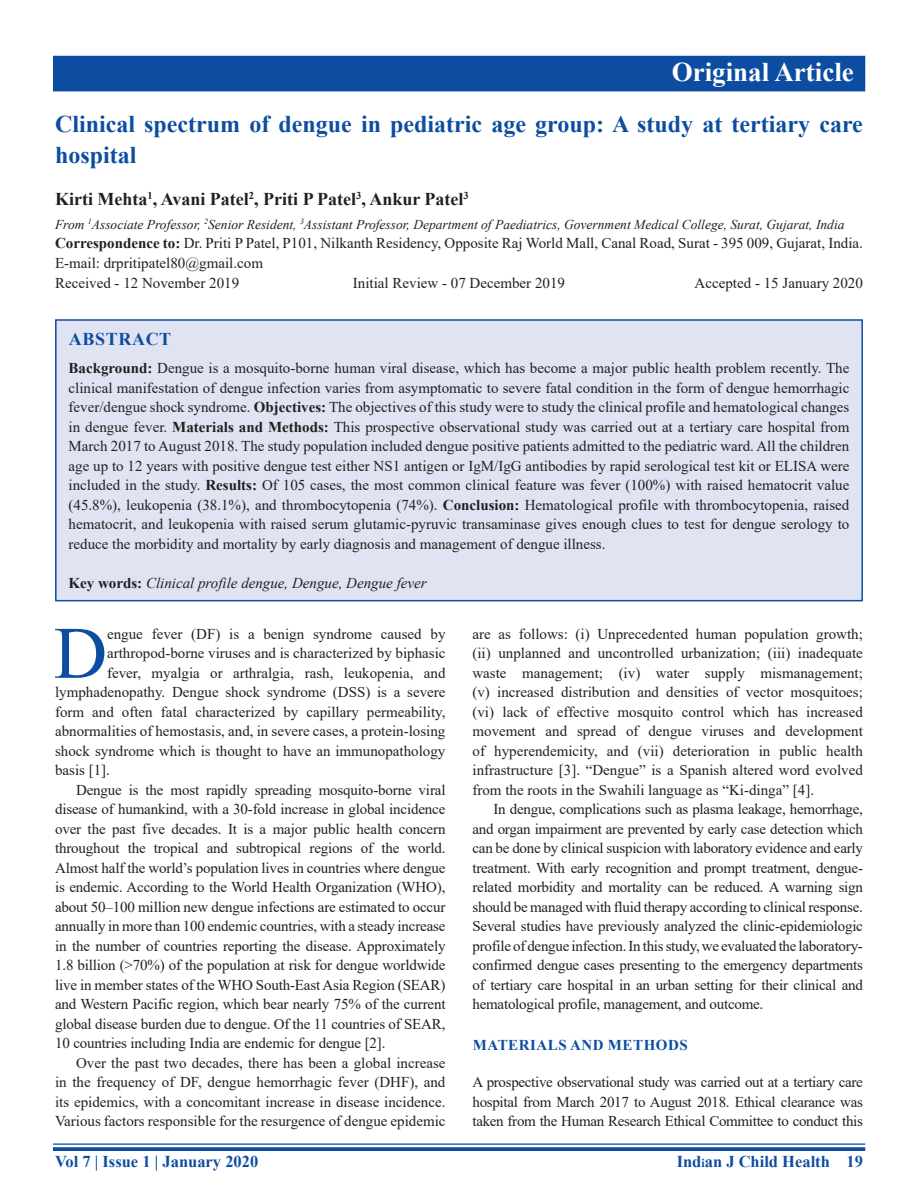
<style>
.page{position:relative;width:918px;height:1188px;background:#fff}
.page>*{position:absolute;margin:0;border:0;box-sizing:border-box;transform-origin:0 0}
.DROP_CAP_TX{font:73.95px "Times New Roman";color:#0d4da1}
.AH{font:700 27px "Times New Roman";color:#fff}
.AT{font:700 24px/31.5px "Times New Roman";color:#0d4da1}
.AU{font:700 18px "Times New Roman";color:#231f20}
.ABSH{font:700 18px "Times New Roman";letter-spacing:.035em;color:#0d4da1}
.RF{font:700 16.5px "Times New Roman";color:#0d4da1}
.TX{font:15px/19.5px "Times New Roman";letter-spacing:-.01em;color:#231f20;text-align:justify}
.ABS{font:15px/19.5px "Times New Roman";color:#231f20;text-align:justify}
.DROP_CAP_TX-2{font:15px "Times New Roman";color:#231f20}
.TXFL{font:15px/19.5px "Times New Roman";letter-spacing:-.02em;color:#231f20;text-align:justify}
.ADD{font:15px/19.5px "Times New Roman";color:#231f20}
.HIS{font:15px "Times New Roman";color:#231f20}
.KWD{font:italic 15px "Times New Roman";color:#231f20}
.t1{font:700 15px "Times New Roman";letter-spacing:.035em;color:#0d4da1}
.AFF{font:italic 13.5px "Times New Roman";color:#231f20}
.s1{font-weight:700}
.s2{font-weight:700;font-style:normal}
.s3{font-size:12px}
</style>
<div class="page">
<hr style="left:53px;top:1143px;width:812px;height:2px;background:#0d4da1">
<svg style="left:53px;top:1147px;width:812px;height:4px;background:#1b57a6"></svg>
<div style="left:56px;top:320px;width:806px;height:281px;background:#e0e4f2"></div>
<div style="left:55px;top:319px;width:808px;height:282px;border:2px solid #0d4da1"></div>
<div style="left:53px;top:56px;width:812px;height:35px;background:#0d4da1"></div>
<p class="AH" style="left:672px;top:52px;width:184px">Original Article</p>
<p class="AT" style="left:55px;top:107px;width:809px">Clinical spectrum of dengue in pediatric age group: A study at tertiary care hospital</p>
<p class="AU" style="left:55px;top:186px;width:415px">Kirti Mehta<sup>1</sup>, Avani Patel<sup>2</sup>, Priti P Patel<sup>3</sup>, Ankur Patel<sup>3</sup></p>
<p class="AFF" style="left:55px;top:215px;width:791px">From <sup>1</sup>Associate Professor, <sup>2</sup>Senior Resident, <sup>3</sup>Assistant Professor, Department of Paediatrics, Government Medical College, Surat, Gujarat, India</p>
<p class="ADD" style="left:55px;top:233px;width:809px"><span class="s1">Correspondence to:</span> Dr. Priti P Patel, P101, Nilkanth Residency, Opposite Raj World Mall, Canal Road, Surat - 395 009, Gujarat, India.<br>E-mail: drpritipatel80@gmail.com</p>
<p class="HIS" style="left:55px;top:272px;width:186px">Received - 12 November 2019</p>
<p class="HIS" style="left:353px;top:272px;width:214px">Initial Review - 07 December 2019</p>
<p class="HIS" style="left:695px;top:272px;width:170px">Accepted - 15 January 2020</p>
<p class="ABSH" style="left:69px;top:326px;width:104px">ABSTRACT</p>
<p class="ABS" style="left:69px;top:358px;width:782px"><span class="s1">Background:</span> Dengue is a mosquito-borne human viral disease, which has become a major public health problem recently. The clinical manifestation of dengue infection varies from asymptomatic to severe fatal condition in the form of dengue hemorrhagic fever/dengue shock syndrome. <span class="s1">Objectives:</span> The objectives of this study were to study the clinical profile and hematological changes in dengue fever. <span class="s1">Materials and Methods:</span> This prospective observational study was carried out at a tertiary care hospital from March 2017 to August 2018. The study population included dengue positive patients admitted to the pediatric ward. All the children age up to 12 years with positive dengue test either NS1 antigen or IgM/IgG antibodies by rapid serological test kit or ELISA were included in the study. <span class="s1">Results:</span> Of 105 cases, the most common clinical feature was fever (100%) with raised hematocrit value (45.8%), leukopenia (38.1%), and thrombocytopenia (74%). <span class="s1">Conclusion:</span> Hematological profile with thrombocytopenia, raised hematocrit, and leukopenia with raised serum glutamic-pyruvic transaminase gives enough clues to test for dengue serology to reduce the morbidity and mortality by early diagnosis and management of dengue illness.</p>
<p class="KWD" style="left:69px;top:573px;width:360px"><span class="s2">Key words:</span> Clinical profile dengue, Dengue, Dengue fever</p>
<p class="DROP_CAP_TX" style="left:54px;top:601px;width:55px">D</p>
<p class="DROP_CAP_TX-2" style="left:107px;top:623px;width:340px">engue fever (DF) is a benign syndrome caused by</p>
<p class="DROP_CAP_TX-2" style="left:107px;top:643px;width:340px">arthropod-borne viruses and is characterized by biphasic</p>
<p class="DROP_CAP_TX-2" style="left:107px;top:662px;width:340px">fever, myalgia or arthralgia, rash, leukopenia, and</p>
<p class="DROP_CAP_TX-2" style="left:55px;top:682px;width:392px">lymphadenopathy. Dengue shock syndrome (DSS) is a severe</p>
<p class="DROP_CAP_TX-2" style="left:55px;top:701px;width:392px">form and often fatal characterized by capillary permeability,</p>
<p class="DROP_CAP_TX-2" style="left:55px;top:721px;width:392px">abnormalities of hemostasis, and, in severe cases, a protein-losing</p>
<p class="DROP_CAP_TX-2" style="left:55px;top:740px;width:392px">shock syndrome which is thought to have an immunopathology</p>
<p class="DROP_CAP_TX-2" style="left:55px;top:760px;width:56px">basis [1].</p>
<p class="TX" style="left:55px;top:780px;width:392px;text-indent:21px">Dengue is the most rapidly spreading mosquito-borne viral disease of humankind, with a 30-fold increase in global incidence over the past five decades. It is a major public health concern throughout the tropical and subtropical regions of the world.<br>Almost half the world’s population lives in countries where dengue is endemic. According to the World Health Organization (WHO), about 50–100 million new dengue infections are estimated to occur annually in more than 100 endemic countries, with a steady increase in the number of countries reporting the disease. Approximately 1.8 billion (&gt;70%) of the population at risk for dengue worldwide live in member states of the WHO South-East Asia Region (SEAR) and Western Pacific region, which bear nearly 75% of the current global disease burden due to dengue. Of the 11 countries of SEAR, 10 countries including India are endemic for dengue [2].</p>
<p class="TX" style="left:55px;top:1053px;width:392px;text-indent:21px">Over the past two decades, there has been a global increase in the frequency of DF, dengue hemorrhagic fever (DHF), and its epidemics, with a concomitant increase in disease incidence.<br>Various factors responsible for the resurgence of dengue epidemic</p>
<p class="TX" style="left:472px;top:624px;width:392px">are as follows: (i) Unprecedented human population growth; (ii) unplanned and uncontrolled urbanization; (iii) inadequate waste management; (iv) water supply mismanagement; (v) increased distribution and densities of vector mosquitoes; (vi) lack of effective mosquito control which has increased movement and spread of dengue viruses and development of hyperendemicity, and (vii) deterioration in public health infrastructure [3]. “Dengue” is a Spanish altered word evolved from the roots in the Swahili language as “Ki-dinga” [4].</p>
<p class="TX" style="left:472px;top:799px;width:392px;text-indent:21px">In dengue, complications such as plasma leakage, hemorrhage, and organ impairment are prevented by early case detection which can be done by clinical suspicion with laboratory evidence and early treatment. With early recognition and prompt treatment, dengue&shy;related morbidity and mortality can be reduced. A warning sign should be managed with fluid therapy according to clinical response.<br>Several studies have previously analyzed the clinic-epidemiologic profile of dengue infection. In this study, we evaluated the laboratory&shy;confirmed dengue cases presenting to the emergency departments of tertiary care hospital in an urban setting for their clinical and hematological profile, management, and outcome.</p>
<h1 class="t1" style="left:473px;top:1034px;width:217px">MATERIALS AND METHODS</h1>
<p class="TXFL" style="left:472px;top:1072px;width:392px">A prospective observational study was carried out at a tertiary care hospital from March 2017 to August 2018. Ethical clearance was taken from the Human Research Ethical Committee to conduct this</p>
<p class="RF" style="left:55px;top:1150px;width:205px">Vol 7 | Issue 1 | January 2020</p>
<p class="RF" style="left:677px;top:1150px;width:188px">Ind<span class="s3">i</span>an J Child Health 19</p>
</div>
